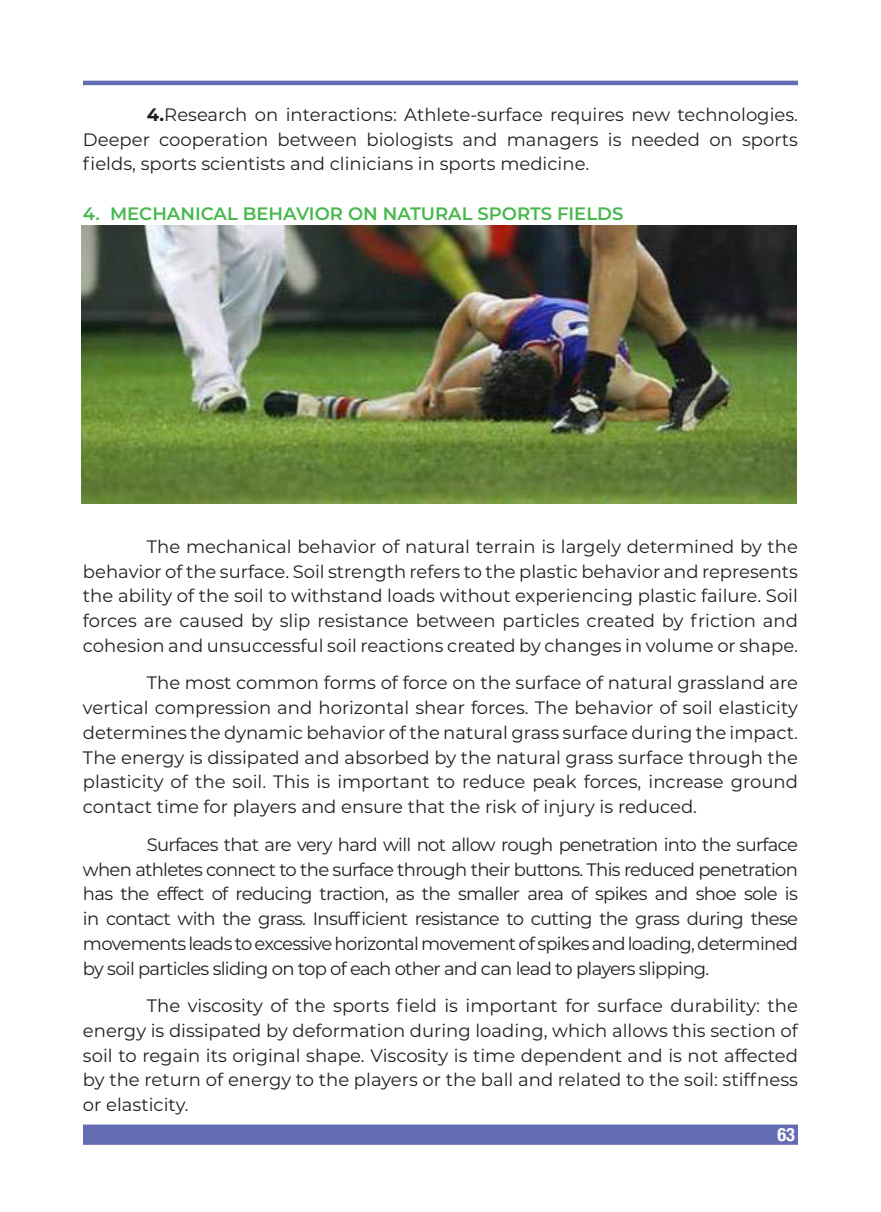
<style>
.page{position:relative;width:881px;height:1212px;background:#fff}
.page>*{position:absolute;margin:0;border:0;box-sizing:border-box;transform-origin:0 0}
.t1{font:700 20.25px "Helv Cyr Condensed";color:#fff}
.t2{font:18px/24.8px "Montserrat";color:#231f20;text-align:justify}
.t3{font:600 18px "Montserrat";color:#48b74e}
.s1{font-weight:700}
</style>
<div class="page">
<hr style="left:83px;top:81px;width:714px;height:4px;background:#636bb2">
<div style="left:83px;top:1124px;width:714px;height:21px;background:#636bb2"></div>
<img style="left:82px;top:226px;width:714px;height:278px">
<p class="t2" style="left:83px;top:101px;width:716px;text-indent:64px"><span class="s1">4.</span>Research on interactions: Athlete-surface requires new technologies.<br>Deeper cooperation between biologists and managers is needed on sports fields, sports scientists and clinicians in sports medicine.</p>
<p class="t3" style="left:83px;top:201px;width:541px">4. MECHANICAL BEHAVIOR ON NATURAL SPORTS FIELDS</p>
<p class="t2" style="left:83px;top:533px;width:716px;text-indent:64px">The mechanical behavior of natural terrain is largely determined by the behavior of the surface. Soil strength refers to the plastic behavior and represents the ability of the soil to withstand loads without experiencing plastic failure. Soil forces are caused by slip resistance between particles created by friction and cohesion and unsuccessful soil reactions created by changes in volume or shape.</p>
<p class="t2" style="left:83px;top:670px;width:716px;text-indent:64px">The most common forms of force on the surface of natural grassland are vertical compression and horizontal shear forces. The behavior of soil elasticity determines the dynamic behavior of the natural grass surface during the impact.<br>The energy is dissipated and absorbed by the natural grass surface through the plasticity of the soil. This is important to reduce peak forces, increase ground contact time for players and ensure that the risk of injury is reduced.</p>
<p class="t2" style="left:83px;top:831px;width:716px;text-indent:64px">Surfaces that are very hard will not allow rough penetration into the surface when athletes connect to the surface through their buttons. This reduced penetration has the effect of reducing traction, as the smaller area of spikes and shoe sole is in contact with the grass. Insufficient resistance to cutting the grass during these movements leads to excessive horizontal movement of spikes and loading, determined by soil particles sliding on top of each other and can lead to players slipping.</p>
<p class="t2" style="left:83px;top:992px;width:716px;text-indent:64px">The viscosity of the sports field is important for surface durability: the energy is dissipated by deformation during loading, which allows this section of soil to regain its original shape. Viscosity is time dependent and is not affected by the return of energy to the players or the ball and related to the soil: stiffness or elasticity.</p>
<p class="t1" style="left:777px;top:1124px;width:19px">63</p>
</div>
